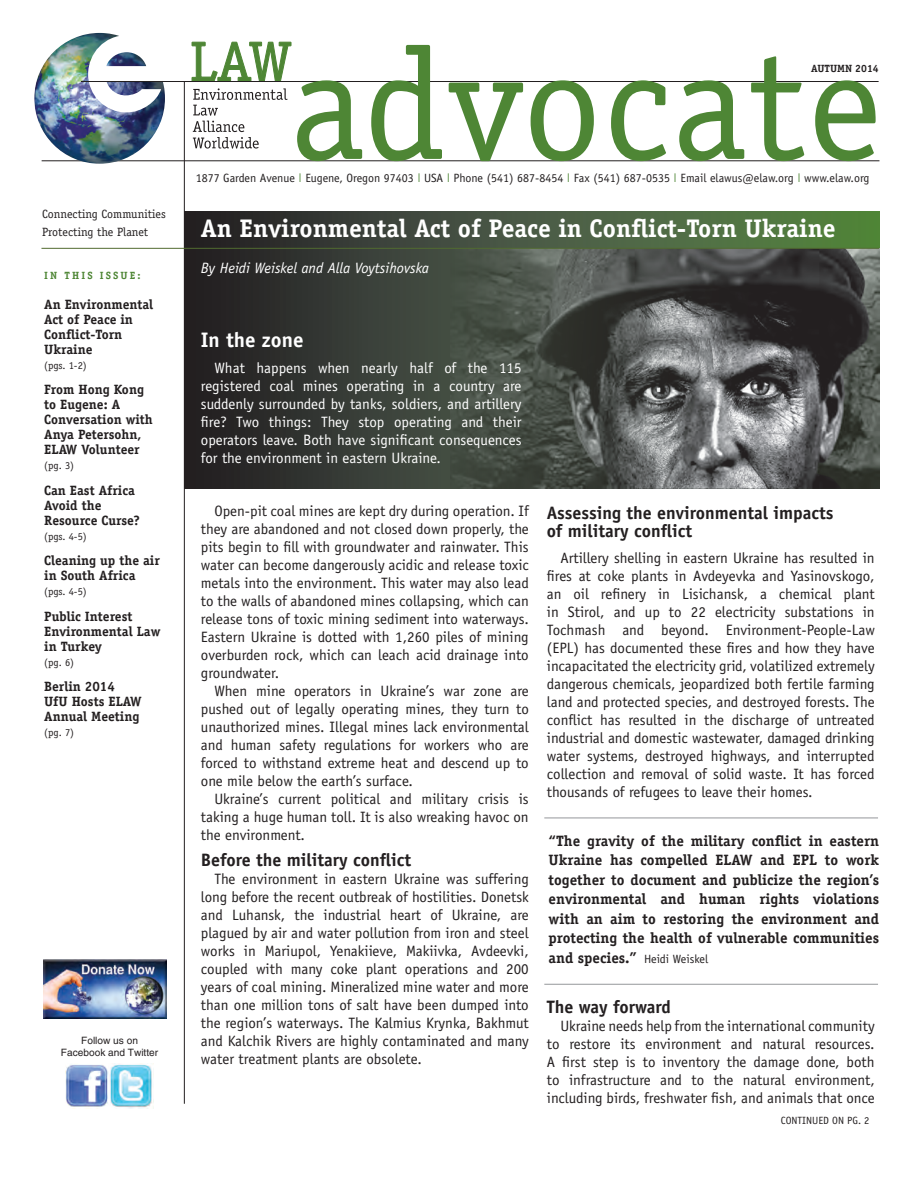
<style>
.page{position:relative;width:918px;height:1188px;background:#fff}
.page>*{position:absolute;margin:0;border:0;box-sizing:border-box;transform-origin:0 0}
.t1{font:700 25.5px "Officina Serif";color:#fff}
.t2{font:700 21px "Officina Sans";color:#fff}
.t3{font:700 18px/18px "Officina Sans";color:#231f20}
.t4{font:15px/18px "Officina Sans";color:#231f20;text-align:justify}
.t5{font:700 15px/19.5px "Officina Serif";color:#231f20;text-align:justify}
.t6{font:15px/18px "Officina Sans";color:#fff;text-align:justify}
.t7{font:italic 15px "Officina Sans";color:#fff}
.t8{font:700 13.5px/15px "Officina Serif";color:#231f20}
.t9{font:12px "Officina Sans";color:#231f20}
.t10{font:12px/18px "Officina Serif";color:#231f20}
.t11{font:10.5px "Officina Serif";color:#231f20}
.t12{font:10.5px "Officina Sans";color:#231f20}
.t13{font:700 10.5px "Officina Serif";letter-spacing:.2em;color:#4e8635}
.t14{font:700 10.5px "Officina Serif";color:#231f20}
.t15{font:10.2px/12.1px "Helvetica";color:#231f20;text-align:center}
.s1{font-family:"Helvetica";font-weight:300;color:#4e8635}
.s2{font-family:"Officina Sans";font-weight:400;font-size:12px}
</style>
<div class="page">
<svg style="left:185px;top:212px;width:694px;height:276px;background:#373e34"></svg>
<hr style="left:42px;top:160px;width:837px;height:1px;background:#231f20">
<img style="left:34px;top:33px;width:131px;height:131px;border-radius:65px">
<img style="left:88px;top:35px;width:76px;height:77px">
<svg style="left:191px;top:41px;width:101px;height:108px"></svg>
<hr style="left:81px;top:81px;width:798px;height:1px;background:#231f20">
<svg style="left:297px;top:45px;width:579px;height:116px"></svg>
<hr style="left:184px;top:81px;width:1px;height:1023px;background:#231f20">
<img style="left:65px;top:1063px;width:89px;height:45px">
<img style="left:43px;top:959px;width:123px;height:60px">
<img style="left:451px;top:248px;width:429px;height:240px">
<hr style="left:41px;top:248px;width:838px;height:1px;background:#516b30">
<hr style="left:544px;top:818px;width:334px;height:1px;background:#95979a">
<hr style="left:544px;top:984px;width:334px;height:1px;background:#95979a">
<p class="t14" style="left:811px;top:62px;width:69px">AUTUMN 2014</p>
<p class="t9" style="left:196px;top:171px;width:675px">1877 Garden Avenue <span class="s1">I</span> Eugene, Oregon 97403 <span class="s1">I</span> USA <span class="s1">I</span> Phone (541) 687-8454 <span class="s1">I</span> Fax (541) 687-0535 <span class="s1">I</span> Email elawus@elaw.org <span class="s1">I</span> www.elaw.org</p>
<p class="t10" style="left:42px;top:205px;width:125px">Connecting Communities<br>Protecting the Planet</p>
<h1 class="t1" style="left:201px;top:213px;width:636px">An Environmental Act of Peace in Conflict-Torn Ukraine</h1>
<p class="t13" style="left:44px;top:269px;width:98px">IN THIS ISSUE:</p>
<p class="t8" style="left:44px;top:297px;width:111px">An Environmental<br>Act of Peace in<br>Conflict-Torn<br>Ukraine</p>
<p class="t11" style="left:44px;top:359px;width:44px">(pgs. 1-2)</p>
<p class="t8" style="left:44px;top:382px;width:110px">From Hong Kong to Eugene: A<br>Conversation with<br>Anya Petersohn,<br>ELAW Volunteer</p>
<p class="t11" style="left:44px;top:460px;width:31px">(pg. 3)</p>
<p class="t8" style="left:44px;top:483px;width:97px">Can East Africa<br>Avoid the<br>Resource Curse?</p>
<p class="t11" style="left:44px;top:530px;width:44px">(pgs. 4-5)</p>
<p class="t8" style="left:44px;top:553px;width:117px">Cleaning up the air in South Africa</p>
<p class="t11" style="left:44px;top:586px;width:44px">(pgs. 4-5)</p>
<p class="t8" style="left:44px;top:609px;width:118px">Public Interest<br>Environmental Law in Turkey</p>
<p class="t11" style="left:44px;top:656px;width:31px">(pg. 6)</p>
<p class="t8" style="left:44px;top:679px;width:99px">Berlin 2014<br>UfU Hosts ELAW<br>Annual Meeting</p>
<p class="t11" style="left:44px;top:727px;width:31px">(pg. 7)</p>
<p class="t15" style="left:61px;top:1034px;width:99px">Follow us on<br>Facebook and Twitter</p>
<p class="t7" style="left:201px;top:259px;width:230px">By Heidi Weiskel and Alla Voytsihovska</p>
<h2 class="t2" style="left:201px;top:327px;width:104px">In the zone</h2>
<p class="t6" style="left:201px;top:358px;width:322px;text-indent:14px">What happens when nearly half of the 115 registered coal mines operating in a country are suddenly surrounded by tanks, soldiers, and artillery fire? Two things: They stop operating and their operators leave. Both have significant consequences for the environment in eastern Ukraine.</p>
<p class="t4" style="left:201px;top:502px;width:329px;text-indent:14px">Open-pit coal mines are kept dry during operation. If they are abandoned and not closed down properly, the pits begin to fill with groundwater and rainwater. This water can become dangerously acidic and release toxic metals into the environment. This water may also lead to the walls of abandoned mines collapsing, which can release tons of toxic mining sediment into waterways.<br>Eastern Ukraine is dotted with 1,260 piles of mining overburden rock, which can leach acid drainage into groundwater.</p>
<p class="t4" style="left:201px;top:682px;width:329px;text-indent:14px">When mine operators in Ukraine’s war zone are pushed out of legally operating mines, they turn to unauthorized mines. Illegal mines lack environmental and human safety regulations for workers who are forced to withstand extreme heat and descend up to one mile below the earth’s surface.</p>
<p class="t4" style="left:201px;top:790px;width:329px;text-indent:14px">Ukraine’s current political and military crisis is taking a huge human toll. It is also wreaking havoc on the environment.</p>
<p class="t3" style="left:201px;top:850px;width:212px">Before the military conflict</p>
<p class="t4" style="left:201px;top:870px;width:329px;text-indent:14px">The environment in eastern Ukraine was suffering long before the recent outbreak of hostilities. Donetsk and Luhansk, the industrial heart of Ukraine, are plagued by air and water pollution from iron and steel works in Mariupol, Yenakiieve, Makiivka, Avdeevki, coupled with many coke plant operations and 200 years of coal mining. Mineralized mine water and more than one million tons of salt have been dumped into the region’s waterways. The Kalmius Krynka, Bakhmut and Kalchik Rivers are highly contaminated and many water treatment plants are obsolete.</p>
<p class="t3" style="left:547px;top:504px;width:288px">Assessing the environmental impacts of military conflict</p>
<p class="t4" style="left:547px;top:549px;width:329px;text-indent:14px">Artillery shelling in eastern Ukraine has resulted in fires at coke plants in Avdeyevka and Yasinovskogo, an oil refinery in Lisichansk, a chemical plant in Stirol, and up to 22 electricity substations in Tochmash and beyond. Environment-People-Law (EPL) has documented these fires and how they have incapacitated the electricity grid, volatilized extremely dangerous chemicals, jeopardized both fertile farming land and protected species, and destroyed forests. The conflict has resulted in the discharge of untreated industrial and domestic wastewater, damaged drinking water systems, destroyed highways, and interrupted collection and removal of solid waste. It has forced thousands of refugees to leave their homes.</p>
<p class="t5" style="left:549px;top:831px;width:332px">“The gravity of the military conflict in eastern Ukraine has compelled ELAW and EPL to work together to document and publicize the region’s environmental and human rights violations with an aim to restoring the environment and protecting the health of vulnerable communities and species.” <span class="s2">Heidi Weiskel</span></p>
<p class="t3" style="left:547px;top:997px;width:126px">The way forward</p>
<p class="t4" style="left:547px;top:1017px;width:329px;text-indent:14px">Ukraine needs help from the international community to restore its environment and natural resources.<br>A first step is to inventory the damage done, both to infrastructure and to the natural environment, including birds, freshwater fish, and animals that once</p>
<p class="t12" style="left:781px;top:1114px;width:90px">CONTINUED ON PG. 2</p>
</div>
